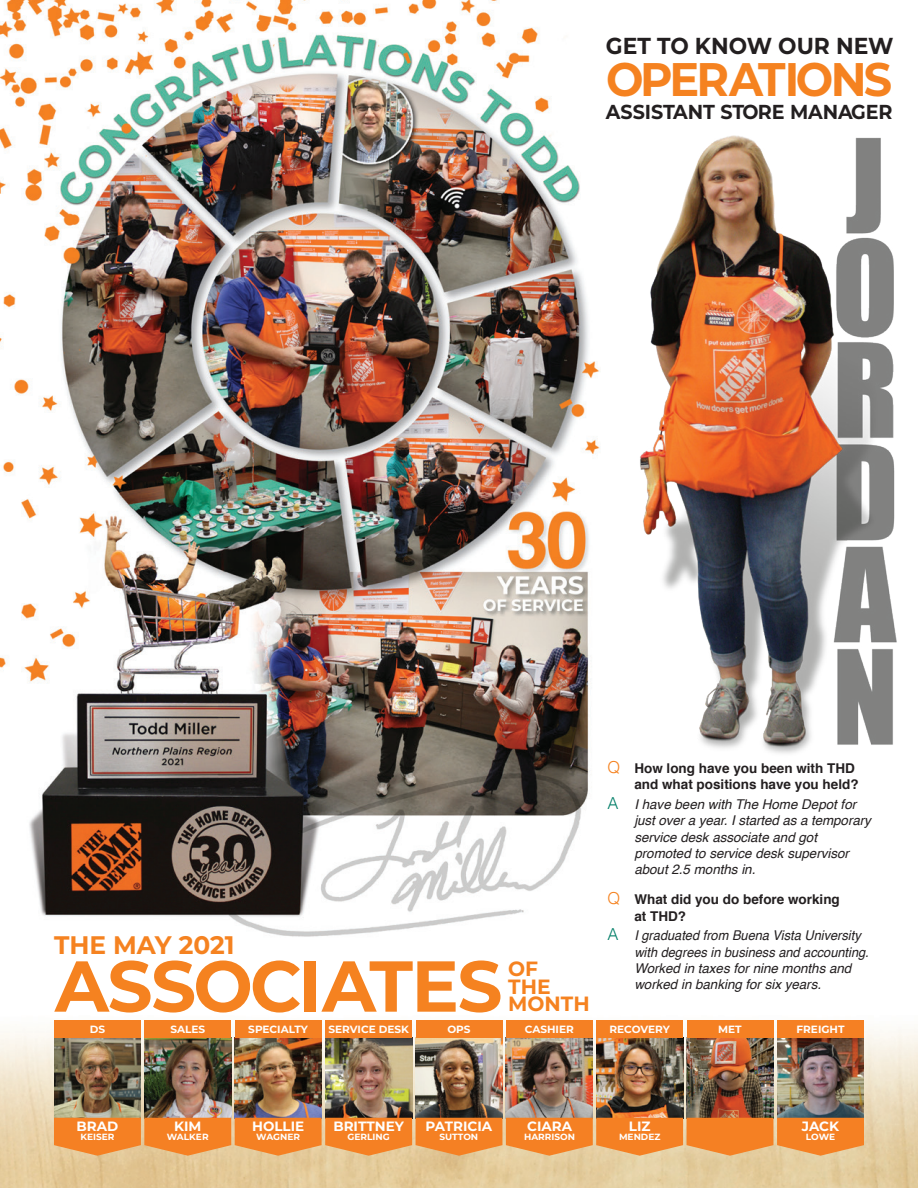
<style>
.page{position:relative;width:918px;height:1188px;background:#fff}
.page>*{position:absolute;margin:0;border:0;box-sizing:border-box;transform-origin:0 0}
.t1{font:700 71.85px "Montserrat";letter-spacing:-.02em;color:#f58220}
.t2{font:700 47.1px "Montserrat";letter-spacing:-.06em;color:#f58220;scale:.95 1}
.t3{font:700 25.35px "Montserrat";color:#f58220}
.t4{font:700 23.1px "Montserrat";color:#231f20;scale:.95 1}
.t5{font:700 20.55px/17.4px "Montserrat";color:#f58220}
.t6{font:700 20.25px "Montserrat";color:#231f20;scale:.95 1}
.t7{font:italic 13.5px/16.2px "Helvetica";color:#231f20}
.t8{font:italic 13.5px/16.2px "Helvetica";color:#231f20;scale:.95 1}
.t9{font:700 13.5px/16.2px "Helvetica";color:#231f20;text-align:right}
.t10{font:700 13.5px "Montserrat";color:#fff}
.t11{font:700 10.5px "Montserrat";color:#fff}
.t12{font:700 9px "Montserrat";color:#fff}
.s1{font-weight:300;font-size:16.5px;color:#f58220}
.s2{font-weight:300;font-style:normal;font-size:16.5px;color:#007e67}
</style>
<div class="page">
<img style="left:0;top:0;width:600px;height:937px">
<img style="left:0;top:1020px;width:918px;height:168px">
<img style="left:325px;top:1038px;width:87px;height:80px">
<div style="left:325px;top:1020px;width:87px;height:18px;background:#f58023"></div>
<img style="left:235px;top:1038px;width:87px;height:80px">
<div style="left:235px;top:1020px;width:87px;height:18px;background:#f58023"></div>
<img style="left:144px;top:1038px;width:87px;height:80px">
<div style="left:144px;top:1020px;width:87px;height:18px;background:#f58023"></div>
<img style="left:54px;top:1038px;width:87px;height:80px">
<div style="left:54px;top:1020px;width:87px;height:18px;background:#f58023"></div>
<img style="left:416px;top:1038px;width:86px;height:80px">
<div style="left:416px;top:1020px;width:86px;height:18px;background:#f58023"></div>
<img style="left:506px;top:1038px;width:87px;height:80px">
<div style="left:506px;top:1020px;width:87px;height:18px;background:#f58023"></div>
<img style="left:596px;top:1038px;width:87px;height:80px">
<div style="left:596px;top:1020px;width:87px;height:18px;background:#f58023"></div>
<img style="left:687px;top:1038px;width:86px;height:80px">
<div style="left:687px;top:1020px;width:86px;height:18px;background:#f58023"></div>
<img style="left:777px;top:1038px;width:87px;height:80px">
<svg style="left:54px;top:1118px;width:810px;height:38px"></svg>
<div style="left:777px;top:1020px;width:87px;height:18px;background:#f58023"></div>
<img style="left:640px;top:135px;width:257px;height:619px">
<h3 class="t4" style="left:606px;top:29px;width:304px">GET TO KNOW OUR NEW</h3>
<h2 class="t2" style="left:606px;top:45px;width:303px">OPERATIONS</h2>
<h3 class="t6" style="left:606px;top:97px;width:303px">ASSISTANT STORE MANAGER</h3>
<h3 class="t3" style="left:54px;top:927px;width:182px">THE MAY 2021</h3>
<h1 class="t1" style="left:55px;top:934px;width:449px">ASSOCIATES</h1>
<p class="t11" style="left:328px;top:1021px;width:82px">SERVICE DESK</p>
<h3 class="t5" style="left:508px;top:959px;width:83px">OF<br>THE<br>MONTH</h3>
<p class="t11" style="left:90px;top:1021px;width:17px">DS</p>
<p class="t11" style="left:170px;top:1021px;width:36px">SALES</p>
<p class="t11" style="left:248px;top:1021px;width:61px">SPECIALTY</p>
<p class="t11" style="left:447px;top:1021px;width:25px">OPS</p>
<p class="t11" style="left:525px;top:1021px;width:50px">CASHIER</p>
<p class="t9" style="left:607px;top:761px;width:253px"><span class="s1">Q</span> How long have you been with THD and what positions have you held?</p>
<p class="t7" style="left:634px;top:797px;width:238px;text-indent:-27px"><span class="s2">A</span> I have been with The Home Depot for just over a year. I started as a temporary service desk associate and got promoted to service desk supervisor about 2.5 months in.</p>
<p class="t9" style="left:634px;top:892px;width:207px;text-align:left;text-indent:-27px"><span class="s1">Q</span> What did you do before working at THD?</p>
<p class="t8" style="left:634px;top:928px;width:248px;text-indent:-27px"><span class="s2">A</span> I graduated from Buena Vista University with degrees in business and accounting.<br>Worked in taxes for nine months and worked in banking for six years.</p>
<p class="t11" style="left:610px;top:1021px;width:62px">RECOVERY</p>
<p class="t11" style="left:718px;top:1021px;width:25px">MET</p>
<p class="t11" style="left:797px;top:1021px;width:49px">FREIGHT</p>
<p class="t10" style="left:77px;top:1116px;width:43px">BRAD</p>
<p class="t12" style="left:80px;top:1130px;width:36px">KEISER</p>
<p class="t10" style="left:174px;top:1116px;width:29px">KIM</p>
<p class="t12" style="left:167px;top:1130px;width:43px">WALKER</p>
<p class="t10" style="left:252px;top:1116px;width:54px">HOLLIE</p>
<p class="t12" style="left:256px;top:1130px;width:45px">WAGNER</p>
<p class="t10" style="left:333px;top:1116px;width:72px">BRITTNEY</p>
<p class="t12" style="left:348px;top:1130px;width:44px">GERLING</p>
<p class="t10" style="left:426px;top:1116px;width:68px">PATRICIA</p>
<p class="t12" style="left:439px;top:1130px;width:40px">SUTTON</p>
<p class="t10" style="left:527px;top:1116px;width:46px">CIARA</p>
<p class="t12" style="left:524px;top:1130px;width:52px">HARRISON</p>
<p class="t10" style="left:629px;top:1116px;width:23px">LIZ</p>
<p class="t12" style="left:619px;top:1130px;width:43px">MENDEZ</p>
<p class="t10" style="left:802px;top:1116px;width:39px">JACK</p>
<p class="t12" style="left:806px;top:1130px;width:31px">LOWE</p>
</div>
